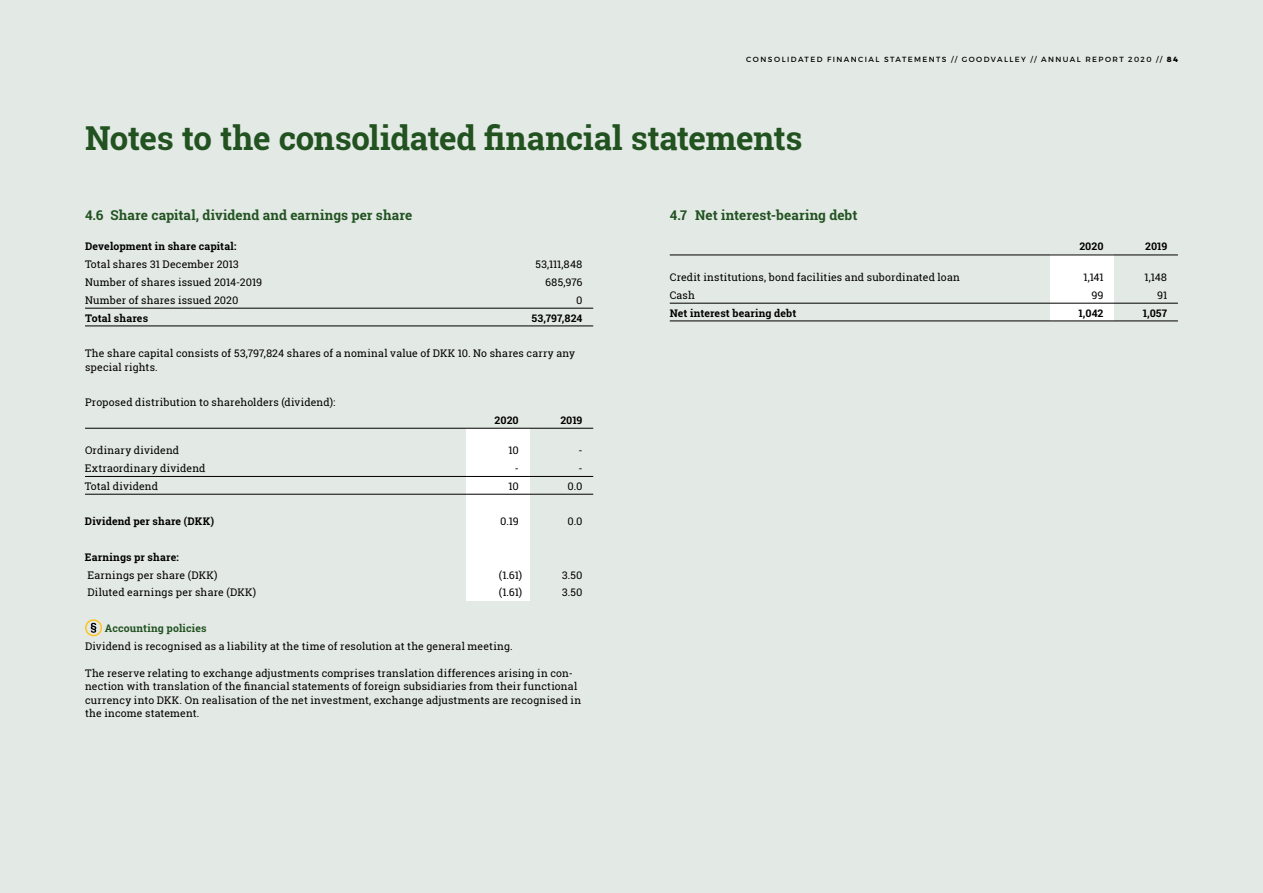
<style>
.page{position:relative;width:1263px;height:893px;background:#e3e9e5}
.page>*{position:absolute;margin:0;border:0;box-sizing:border-box;transform-origin:0 0}
.t1{font:700 33px "Roboto Slab";letter-spacing:-.01em;color:#215220}
.t2{font:700 13.5px "Roboto Slab";letter-spacing:.005em;color:#215220}
.t3{font:10.5px/13.5px "Roboto Slab";letter-spacing:.015em;color:#000}
.t4{font:700 10.5px "Roboto Slab";letter-spacing:.015em;color:#000}
.t5{font:700 10.5px "Roboto Slab";letter-spacing:.015em;color:#215220}
.t6{font:7.5px "Montserrat";letter-spacing:.19em;color:#000}
.s1{font-weight:800}
</style>
<div class="page">
<div style="left:1050px;top:255px;width:64px;height:66px;background:#fff"></div>
<div style="left:466px;top:428px;width:63px;height:173px;background:#fff"></div>
<hr style="left:670px;top:255px;width:508px;height:1px;background:#000">
<hr style="left:670px;top:303px;width:508px;height:1px;background:#000">
<hr style="left:670px;top:321px;width:508px;height:1px;background:#000">
<hr style="left:85px;top:308px;width:508px;height:1px;background:#000">
<hr style="left:85px;top:326px;width:508px;height:1px;background:#000">
<hr style="left:85px;top:428px;width:508px;height:1px;background:#000">
<hr style="left:85px;top:476px;width:508px;height:1px;background:#000">
<hr style="left:85px;top:494px;width:508px;height:1px;background:#000">
<div style="left:85px;top:619px;width:17px;height:17px;border:2px solid #ffc222;border-radius:50%"></div>
<svg style="left:91px;top:623px;width:5px;height:10px"></svg>
<p class="t6" style="left:746px;top:55px;width:433px">CONSOLIDATED FINANCIAL STATEMENTS // GOODVALLEY // ANNUAL REPORT 2020 // <span class="s1">84</span></p>
<h1 class="t1" style="left:85px;top:116px;width:719px">Notes to the consolidated financial statements</h1>
<p class="t2" style="left:85px;top:206px;width:329px">4.6 Share capital, dividend and earnings per share</p>
<p class="t4" style="left:85px;top:239px;width:153px">Development in share capital:</p>
<p class="t3" style="left:85px;top:258px;width:155px">Total shares 31 December 2013</p>
<p class="t3" style="left:535px;top:258px;width:49px">53,111,848</p>
<p class="t3" style="left:85px;top:275px;width:179px">Number of shares issued 2014-2019</p>
<p class="t3" style="left:545px;top:275px;width:39px">685,976</p>
<p class="t3" style="left:85px;top:293px;width:155px">Number of shares issued 2020</p>
<p class="t3" style="left:576px;top:293px;width:8px">0</p>
<p class="t4" style="left:85px;top:310px;width:65px">Total shares</p>
<p class="t4" style="left:531px;top:310px;width:53px">53,797,824</p>
<p class="t3" style="left:85px;top:346px;width:492px">The share capital consists of 53,797,824 shares of a nominal value of DKK 10. No shares carry any special rights.</p>
<p class="t3" style="left:85px;top:395px;width:252px">Proposed distribution to shareholders (dividend):</p>
<p class="t4" style="left:495px;top:413px;width:26px">2020</p>
<p class="t4" style="left:560px;top:413px;width:24px">2019</p>
<p class="t3" style="left:85px;top:444px;width:96px">Ordinary dividend</p>
<p class="t3" style="left:508px;top:444px;width:12px">10</p>
<p class="t3" style="left:578px;top:444px;width:6px">-</p>
<p class="t3" style="left:85px;top:461px;width:122px">Extraordinary dividend</p>
<p class="t3" style="left:515px;top:461px;width:6px">-</p>
<p class="t3" style="left:578px;top:461px;width:6px">-</p>
<p class="t3" style="left:85px;top:479px;width:75px">Total dividend</p>
<p class="t3" style="left:508px;top:479px;width:12px">10</p>
<p class="t3" style="left:568px;top:479px;width:16px">0.0</p>
<p class="t4" style="left:85px;top:514px;width:131px">Dividend per share (DKK)</p>
<p class="t3" style="left:500px;top:515px;width:20px">0.19</p>
<p class="t3" style="left:568px;top:515px;width:16px">0.0</p>
<p class="t4" style="left:85px;top:550px;width:95px">Earnings pr share:</p>
<p class="t3" style="left:88px;top:568px;width:131px">Earnings per share (DKK)</p>
<p class="t3" style="left:499px;top:568px;width:25px">(1.61)</p>
<p class="t3" style="left:562px;top:568px;width:22px">3.50</p>
<p class="t3" style="left:88px;top:586px;width:170px">Diluted earnings per share (DKK)</p>
<p class="t3" style="left:499px;top:586px;width:25px">(1.61)</p>
<p class="t3" style="left:562px;top:586px;width:22px">3.50</p>
<p class="t5" style="left:105px;top:621px;width:103px">Accounting policies</p>
<p class="t3" style="left:85px;top:639px;width:429px">Dividend is recognised as a liability at the time of resolution at the general meeting.</p>
<p class="t3" style="left:85px;top:666px;width:498px">The reserve relating to exchange adjustments comprises translation differences arising in con&shy;nection with translation of the financial statements of foreign subsidiaries from their functional currency into DKK. On realisation of the net investment, exchange adjustments are recognised in the income statement.</p>
<p class="t2" style="left:670px;top:206px;width:189px">4.7 Net interest-bearing debt</p>
<p class="t4" style="left:1079px;top:239px;width:26px">2020</p>
<p class="t4" style="left:1145px;top:239px;width:24px">2019</p>
<p class="t3" style="left:670px;top:270px;width:292px">Credit institutions, bond facilities and subordinated loan</p>
<p class="t3" style="left:1083px;top:270px;width:22px">1,141</p>
<p class="t3" style="left:1144px;top:270px;width:24px">1,148</p>
<p class="t3" style="left:670px;top:288px;width:27px">Cash</p>
<p class="t3" style="left:1091px;top:288px;width:14px">99</p>
<p class="t3" style="left:1157px;top:288px;width:12px">91</p>
<p class="t4" style="left:670px;top:305px;width:128px">Net interest bearing debt</p>
<p class="t4" style="left:1078px;top:305px;width:26px">1,042</p>
<p class="t4" style="left:1143px;top:305px;width:26px">1,057</p>
</div>
